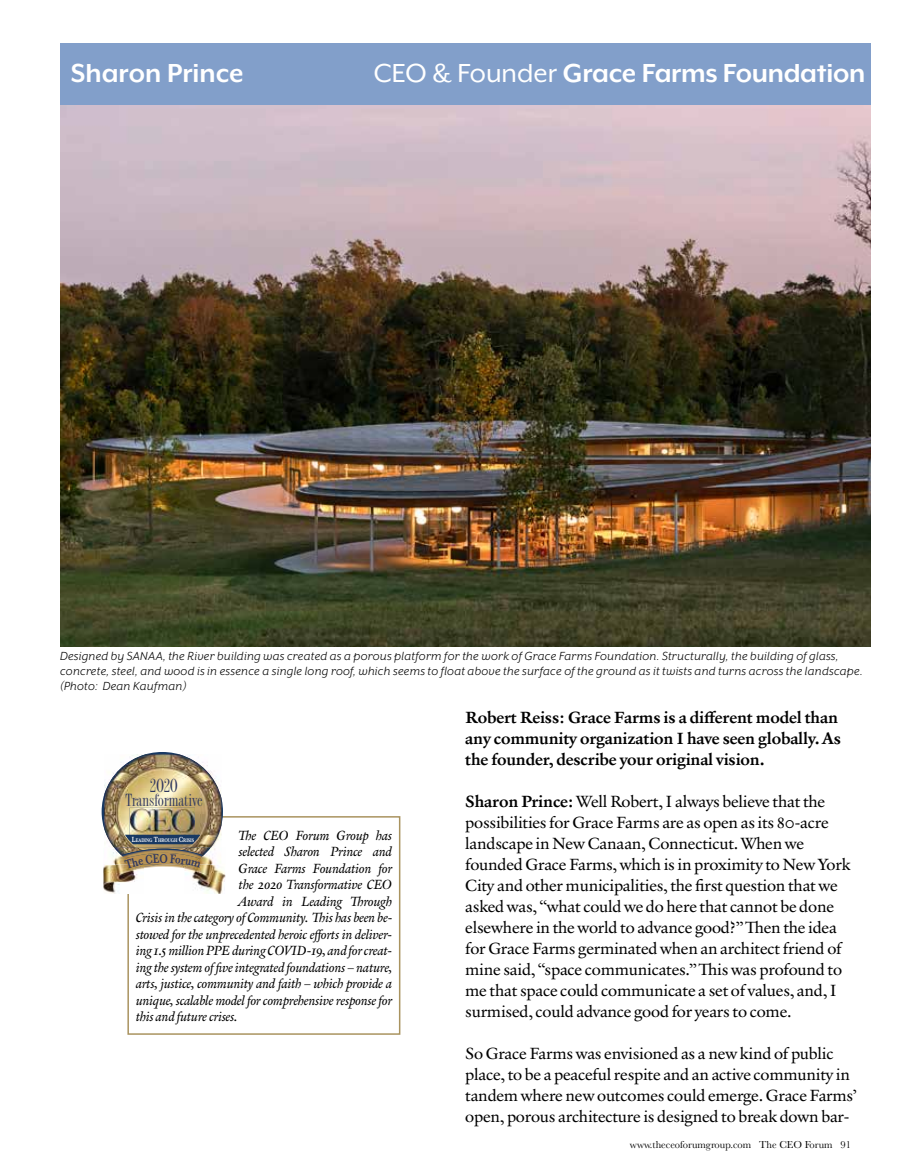
<style>
.page{position:relative;width:905px;height:1175px;background:#fff}
.page>*{position:absolute;margin:0;border:0;box-sizing:border-box;transform-origin:0 0}
.t1{font:700 30px "Mr Eaves XL Mod OT";letter-spacing:-.01em;color:#fff}
.t2{font:19.8px "Fashion Compressed Plain";color:#31385f}
.t3{font:18.3px "Fashion Compressed Plain";letter-spacing:-.02em;color:#31385f}
.t4{font:16.5px/21px "Verdigris MVB Pro Text";letter-spacing:-.01em;color:#000}
.t5{font:700 16.5px/21px "Verdigris MVB Pro Text";letter-spacing:-.01em;color:#000}
.t6{font:italic 13.5px "Verdigris MVB Pro Text";letter-spacing:-.02em;color:#000}
.t7{font:italic 13.5px/15px "Mr Eaves XL San OT";letter-spacing:.02em;color:#000}
.t8{font:600 13.2px "Baskerville";color:#31385f;scale:.77 1}
.t9{font:10.5px "Baskerville";color:#000}
.t10{font:600 5.4px "Baskerville";letter-spacing:-.015em;color:#fff;scale:.78 1}
.s1{font-weight:400}
.s2{font-weight:700}
.s3{font-size:7.8px}
</style>
<div class="page">
<img style="left:60px;top:104px;width:810px;height:542px">
<div style="left:60px;top:43px;width:810px;height:61px;background:#829fca"></div>
<div style="left:127px;top:816px;width:273px;height:218px;border:2px solid #a9935f"></div>
<img style="left:103px;top:868px;width:41px;height:26px">
<img style="left:184px;top:868px;width:41px;height:26px">
<img style="left:102px;top:752px;width:121px;height:116px">
<h1 class="t1" style="left:71px;top:58px;width:174px">Sharon Prince</h1>
<h1 class="t1" style="left:374px;top:58px;width:493px"><span class="s1">CEO &amp; Founder</span> Grace Farms Foundation</h1>
<p class="t7" style="left:60px;top:648px;width:804px">Designed by SANAA, the River building was created as a porous platform for the work of Grace Farms Foundation. Structurally, the building of glass, concrete, steel, and wood is in essence a single long roof, which seems to float above the surface of the ground as it twists and turns across the landscape. (Photo: Dean Kaufman)</p>
<p class="t5" style="left:465px;top:706px;width:377px">Robert Reiss: Grace Farms is a different model than any community organization I have seen globally. As the founder, describe your original vision.</p>
<p class="t4" style="left:465px;top:790px;width:387px"><span class="s2">Sharon Prince:</span> Well Robert, I always believe that the possibilities for Grace Farms are as open as its 80-acre landscape in New Canaan, Connecticut. When we founded Grace Farms, which is in proximity to New York City and other municipalities, the first question that we asked was, “what could we do here that cannot be done elsewhere in the world to advance good?” Then the idea for Grace Farms germinated when an architect friend of mine said, “space communicates.” This was profound to me that space could communicate a set of values, and, I surmised, could advance good for years to come.</p>
<p class="t4" style="left:465px;top:1042px;width:393px">So Grace Farms was envisioned as a new kind of public place, to be a peaceful respite and an active community in tandem where new outcomes could emerge. Grace Farms’ open, porous architecture is designed to break down bar-</p>
<p class="t2" style="left:150px;top:773px;width:29px">2020</p>
<p class="t3" style="left:125px;top:789px;width:79px">Transformative</p>
<p class="t6" style="left:239px;top:826px;width:155px">The CEO Forum Group has</p>
<p class="t6" style="left:239px;top:842px;width:155px">selected Sharon Prince and</p>
<p class="t6" style="left:239px;top:859px;width:155px">Grace Farms Foundation for</p>
<p class="t6" style="left:239px;top:875px;width:155px">the 2020 Transformative CEO</p>
<p class="t6" style="left:239px;top:892px;width:155px">Award in Leading Through</p>
<p class="t6" style="left:136px;top:908px;width:258px">Crisis in the category of Community. This has been be-</p>
<p class="t6" style="left:136px;top:925px;width:258px">stowed for the unprecedented heroic efforts in deliver-</p>
<p class="t6" style="left:136px;top:941px;width:258px">ing 1.5 million PPE during COVID-19, and for creat-</p>
<p class="t6" style="left:136px;top:958px;width:258px">ing the system of five integrated foundations – nature,</p>
<p class="t6" style="left:136px;top:974px;width:258px">arts, justice, community and faith – which provide a</p>
<p class="t6" style="left:136px;top:991px;width:258px">unique, scalable model for comprehensive response for</p>
<p class="t6" style="left:136px;top:1007px;width:103px">this and future crises.</p>
<p class="t10" style="left:132px;top:836px;width:81px"><span class="s3">L</span>EADING <span class="s3">T</span>HROUGH <span class="s3">C</span>RISIS</p>
<p class="t8" style="left:159px;top:849px;width:13px">O</p>
<p class="t9" style="left:630px;top:1137px;width:222px">www.theceoforumgroup.com The CEO Forum 91</p>
</div>
